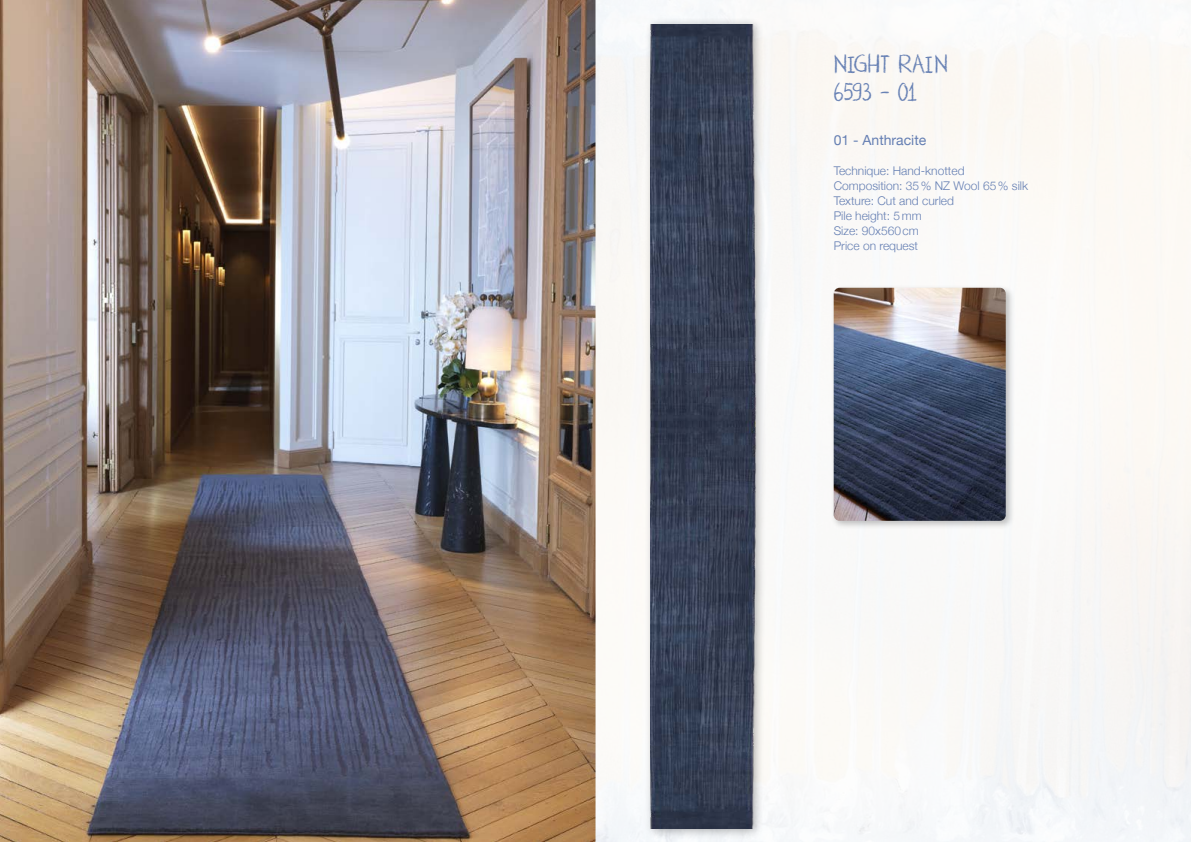
<style>
.page{position:relative;width:1191px;height:842px;background:#fff}
.page>*{position:absolute;margin:0;border:0;box-sizing:border-box;transform-origin:0 0}
.t1{font:29px/28px "DK Nouveau Crayon";letter-spacing:-.03em;color:#657fb3}
.t2{font:14px "Helvetica Neue";color:#657fb3}
.t3{font:300 12px/15px "Helvetica Neue";color:#657fb3}
</style>
<div class="page">
<img style="left:0;top:0;width:595px;height:842px">
<div style="left:643px;top:17px;width:123px;height:822px;background:#000;opacity:.3"></div>
<img style="left:651px;top:24px;width:105px;height:804px">
<div style="left:829px;top:284px;width:186px;height:246px;background:#000;opacity:.24"></div>
<img style="left:833px;top:288px;width:172px;height:233px">
<h1 class="t1" style="left:833px;top:51px;width:116px">NIGHT RAIN<br>6593 - 01</h1>
<p class="t2" style="left:833px;top:130px;width:94px">01 - Anthracite</p>
<p class="t3" style="left:833px;top:162px;width:196px">Technique: Hand-knotted<br>Composition: 35% NZ Wool 65% silk<br>Texture: Cut and curled<br>Pile height: 5mm<br>Size: 90x560cm<br>Price on request</p>
</div>
